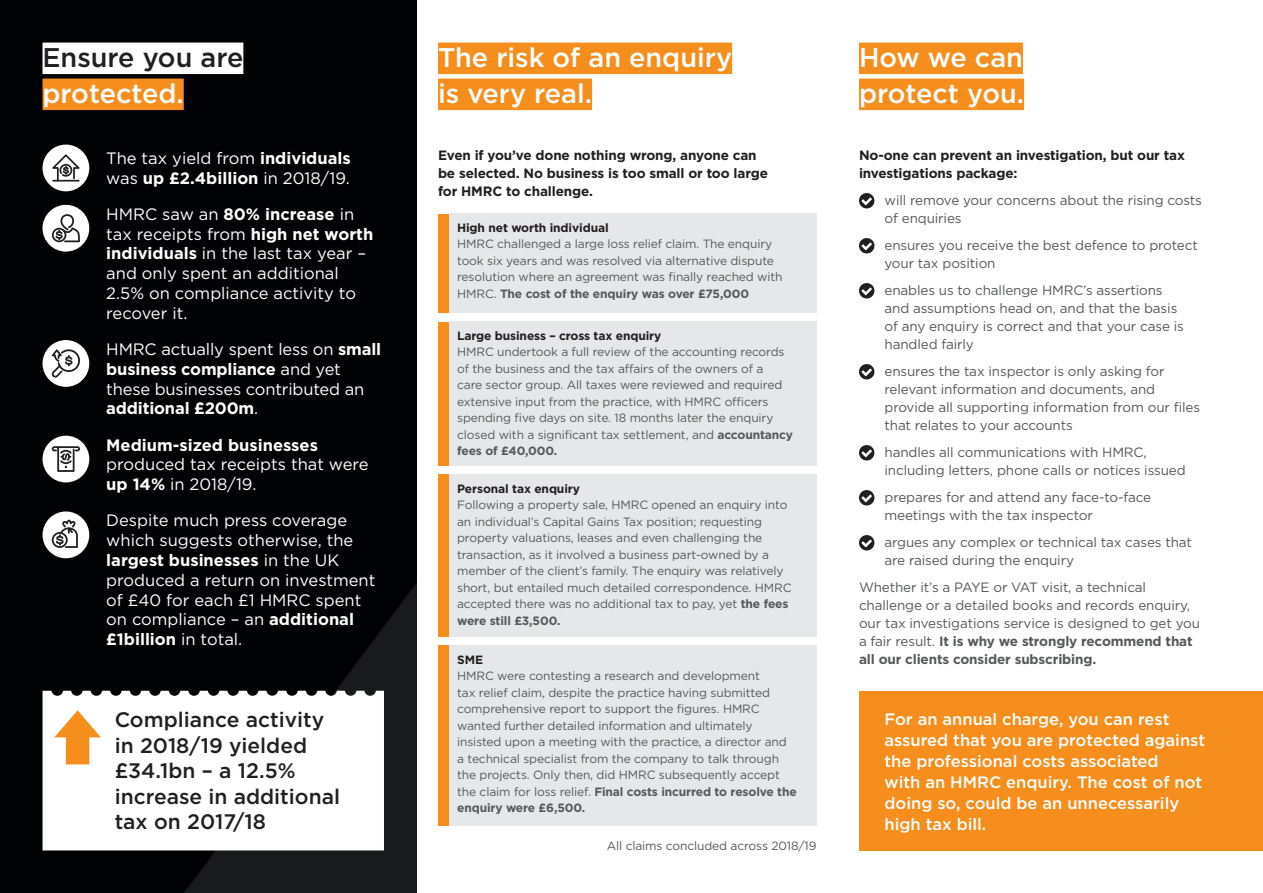
<style>
.page{position:relative;width:1263px;height:893px;background:#fff}
.page>*{position:absolute;margin:0;border:0;box-sizing:border-box;transform-origin:0 0}
.page_heading_small{font:500 27px/36px "Gotham";color:#fff}
.Page_heading{font:500 27px/36px "Gotham";color:#231f20}
.t1{font:500 21px/25.5px "Gotham";color:#231f20}
.Body_text{font:16.5px/19.8px "Gotham";color:#fff}
.t2{font:500 16.5px/21px "Gotham";color:#fff}
.Body_text-2{font:13.5px/18px "Gotham";letter-spacing:-.01em;color:#57585a}
.Body_text-3{font:700 13.5px/18px "Gotham";letter-spacing:-.01em;color:#231f20}
.Body_text_8pt{font:12px/16.5px "Gotham";letter-spacing:-.01em;color:#57585a}
.Body_text-4{font:12px/16.5px "Gotham";letter-spacing:-.01em;color:#57585a}
.Body_text-5{font:700 12px "Gotham";letter-spacing:-.01em;color:#231f20}
.s1{color:#fff}
.s2{font-weight:700}
</style>
<div class="page">
<div style="left:0;top:0;width:417px;height:893px;background:#010203"></div>
<div style="left:43px;top:205px;width:46px;height:47px;background:#fff;border-radius:50%"></div>
<svg style="left:52px;top:214px;width:28px;height:28px"></svg>
<div style="left:43px;top:340px;width:46px;height:47px;background:#fff;border-radius:50%"></div>
<svg style="left:52px;top:349px;width:28px;height:29px"></svg>
<div style="left:43px;top:436px;width:46px;height:46px;background:#fff;border-radius:50%"></div>
<svg style="left:52px;top:446px;width:28px;height:26px"></svg>
<div style="left:43px;top:511px;width:46px;height:47px;background:#fff;border-radius:50%"></div>
<svg style="left:52px;top:520px;width:26px;height:28px"></svg>
<svg style="left:174px;top:583px;width:243px;height:310px"></svg>
<div style="left:449px;top:214px;width:367px;height:99px;background:#e6e7e9"></div>
<div style="left:449px;top:322px;width:367px;height:144px;background:#e6e7e9"></div>
<div style="left:43px;top:43px;width:200px;height:31px;background:#fff"></div>
<div style="left:43px;top:79px;width:141px;height:31px;background:#f68e1e"></div>
<div style="left:438px;top:43px;width:294px;height:31px;background:#f68e1e"></div>
<div style="left:438px;top:79px;width:154px;height:31px;background:#f68e1e"></div>
<div style="left:859px;top:43px;width:164px;height:31px;background:#f68e1e"></div>
<div style="left:859px;top:79px;width:165px;height:31px;background:#f68e1e"></div>
<svg style="left:859px;top:193px;width:15px;height:15px"></svg>
<svg style="left:859px;top:238px;width:15px;height:15px"></svg>
<svg style="left:859px;top:283px;width:15px;height:15px"></svg>
<svg style="left:859px;top:364px;width:15px;height:15px"></svg>
<svg style="left:859px;top:445px;width:15px;height:15px"></svg>
<svg style="left:859px;top:490px;width:15px;height:15px"></svg>
<svg style="left:859px;top:535px;width:15px;height:15px"></svg>
<div style="left:43px;top:145px;width:46px;height:46px;background:#fff;border-radius:50%"></div>
<svg style="left:52px;top:154px;width:28px;height:28px"></svg>
<div style="left:859px;top:691px;width:404px;height:159px;background:#f68e1e"></div>
<div style="left:449px;top:475px;width:367px;height:162px;background:#e6e7e9"></div>
<div style="left:449px;top:646px;width:367px;height:180px;background:#e6e7e9"></div>
<div style="left:43px;top:691px;width:341px;height:159px;background:#fff"></div>
<svg style="left:54px;top:710px;width:47px;height:54px;background:#fac78f"></svg>
<div style="left:438px;top:214px;width:11px;height:99px;background:#f68e1e"></div>
<div style="left:438px;top:322px;width:11px;height:144px;background:#f68e1e"></div>
<div style="left:438px;top:475px;width:11px;height:162px;background:#f68e1e"></div>
<div style="left:438px;top:646px;width:11px;height:180px;background:#f68e1e"></div>
<p class="Page_heading" style="left:43px;top:39px;width:202px">Ensure you are <span class="s1">protected.</span></p>
<p class="page_heading_small" style="left:438px;top:39px;width:296px">The risk of an enquiry is very real.</p>
<p class="page_heading_small" style="left:859px;top:39px;width:167px">How we can protect you.</p>
<p class="Body_text" style="left:106px;top:148px;width:246px">The tax yield from <span class="s2">individuals </span>was <span class="s2">up £2.4billion</span> in 2018/19.</p>
<p class="Body_text" style="left:106px;top:204px;width:269px">HMRC saw an <span class="s2">80% increase</span> in tax receipts from <span class="s2">high net worth individuals</span> in the last tax year – and only spent an additional<br>2.5% on compliance activity to recover it.</p>
<p class="Body_text" style="left:106px;top:339px;width:276px">HMRC actually spent less on <span class="s2">small business compliance</span> and yet these businesses contributed an <span class="s2">additional £200m</span>.</p>
<p class="Body_text" style="left:106px;top:435px;width:264px"><span class="s2">Medium-sized businesses </span>produced tax receipts that were <span class="s2">up 14%</span> in 2018/19.</p>
<p class="Body_text" style="left:106px;top:510px;width:271px">Despite much press coverage which suggests otherwise, the <span class="s2">largest businesses</span> in the UK produced a return on investment of £40 for each £1 HMRC spent on compliance – an <span class="s2">additional £1billion</span> in total.</p>
<p class="t1" style="left:115px;top:707px;width:227px">Compliance activity in 2018/19 yielded £34.1bn – a 12.5% increase in additional tax on 2017/18</p>
<p class="Body_text-3" style="left:438px;top:146px;width:331px">Even if you’ve done nothing wrong, anyone can be selected. No business is too small or too large for HMRC to challenge.</p>
<p class="Body_text-3" style="left:859px;top:146px;width:327px">No-one can prevent an investigation, but our tax investigations package:</p>
<p class="Body_text-2" style="left:884px;top:190px;width:319px">will remove your concerns about the rising costs of enquiries</p>
<p class="Body_text-2" style="left:884px;top:235px;width:315px">ensures you receive the best defence to protect your tax position</p>
<p class="Body_text-2" style="left:884px;top:280px;width:301px">enables us to challenge HMRC’s assertions and assumptions head on, and that the basis of any enquiry is correct and that your case is handled fairly</p>
<p class="Body_text-2" style="left:884px;top:361px;width:317px">ensures the tax inspector is only asking for relevant information and documents, and provide all supporting information from our files that relates to your accounts</p>
<p class="Body_text-2" style="left:884px;top:442px;width:303px">handles all communications with HMRC, including letters, phone calls or notices issued</p>
<p class="Body_text-2" style="left:884px;top:487px;width:268px">prepares for and attend any face-to-face meetings with the tax inspector</p>
<p class="Body_text-2" style="left:884px;top:532px;width:309px">argues any complex or technical tax cases that are raised during the enquiry</p>
<p class="Body_text-2" style="left:859px;top:577px;width:342px">Whether it’s a PAYE or VAT visit, a technical challenge or a detailed books and records enquiry, our tax investigations service is designed to get you a fair result. <span class="s2">It is why we strongly recommend that all our clients consider subscribing.</span></p>
<p class="Body_text-5" style="left:457px;top:219px;width:153px">High net worth individual</p>
<p class="Body_text-4" style="left:457px;top:235px;width:327px">HMRC challenged a large loss relief claim. The enquiry took six years and was resolved via alternative dispute resolution where an agreement was finally reached with HMRC. <span class="s2">The cost of the enquiry was over £75,000</span></p>
<p class="Body_text-5" style="left:457px;top:327px;width:206px">Large business – cross tax enquiry</p>
<p class="Body_text_8pt" style="left:457px;top:343px;width:337px">HMRC undertook a full review of the accounting records of the business and the tax affairs of the owners of a<br>care sector group. All taxes were reviewed and required extensive input from the practice, with HMRC officers spending five days on site. 18 months later the enquiry closed with a significant tax settlement, and <span class="s2">accountancy fees of £40,000.</span></p>
<p class="Body_text-5" style="left:457px;top:480px;width:124px">Personal tax enquiry</p>
<p class="Body_text_8pt" style="left:457px;top:496px;width:336px">Following a property sale, HMRC opened an enquiry into an individual’s Capital Gains Tax position; requesting property valuations, leases and even challenging the transaction, as it involved a business part-owned by a member of the client’s family. The enquiry was relatively short, but entailed much detailed correspondence. HMRC accepted there was no additional tax to pay, yet <span class="s2">the fees were still £3,500.</span></p>
<p class="Body_text-5" style="left:457px;top:651px;width:27px">SME</p>
<p class="Body_text_8pt" style="left:457px;top:667px;width:341px">HMRC were contesting a research and development<br>tax relief claim, despite the practice having submitted comprehensive report to support the figures. HMRC wanted further detailed information and ultimately insisted upon a meeting with the practice, a director and<br>a technical specialist from the company to talk through the projects. Only then, did HMRC subsequently accept the claim for loss relief. <span class="s2">Final costs incurred to resolve the enquiry were £6,500.</span></p>
<p class="t2" style="left:884px;top:708px;width:322px">For an annual charge, you can rest assured that you are protected against the professional costs associated<br>with an HMRC enquiry. The cost of not doing so, could be an unnecessarily high tax bill.</p>
<p class="Body_text-4" style="left:607px;top:838px;width:211px">All claims concluded across 2018/19</p>
</div>
